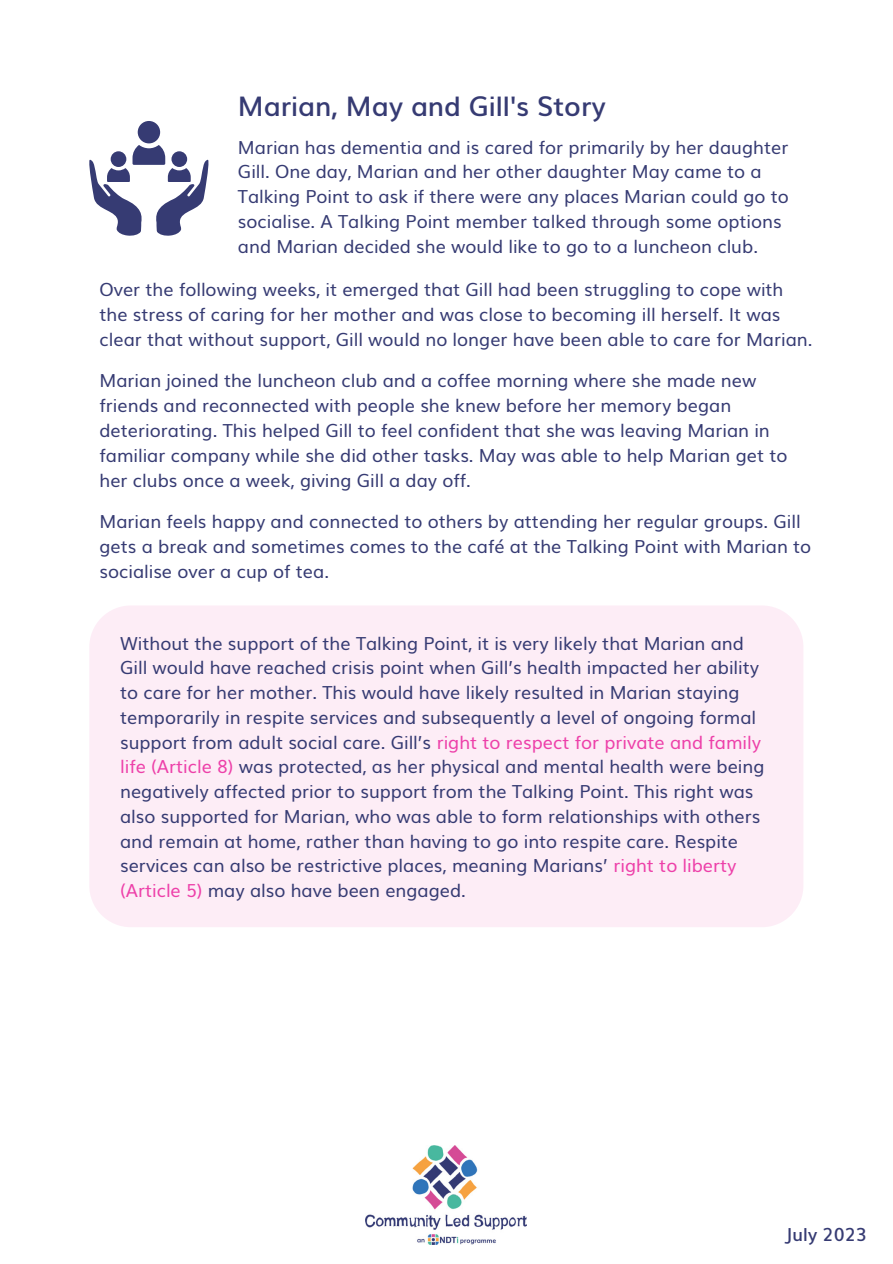
<style>
.page{position:relative;width:893px;height:1264px;background:#fff}
.page>*{position:absolute;margin:0;border:0;box-sizing:border-box;transform-origin:0 0}
.t1{font:600 27px "Muli";color:#363b73}
.t2{font:18px/24.8px "Muli";color:#363b73}
.t3{font:600 18px "Muli";color:#363b73}
.s1{color:#ed40a9}
</style>
<div class="page">
<img style="left:366px;top:1145px;width:160px;height:98px">
<div style="left:138px;top:121px;width:22px;height:22px;background:#363b73;border-radius:50%"></div>
<svg style="left:89px;top:145px;width:119px;height:91px"></svg>
<div style="left:89px;top:606px;width:714px;height:321px;background:#fdedf6"></div>
<p class="t1" style="left:238px;top:84px;width:369px">Marian, May and Gill's Story</p>
<p class="t2" style="left:238px;top:133px;width:552px">Marian has dementia and is cared for primarily by her daughter Gill. One day, Marian and her other daughter May came to a Talking Point to ask if there were any places Marian could go to socialise. A Talking Point member talked through some options and Marian decided she would like to go to a luncheon club.</p>
<p class="t2" style="left:99px;top:275px;width:714px">Over the following weeks, it emerged that Gill had been struggling to cope with the stress of caring for her mother and was close to becoming ill herself. It was clear that without support, Gill would no longer have been able to care for Marian.</p>
<p class="t2" style="left:99px;top:366px;width:689px">Marian joined the luncheon club and a coffee morning where she made new friends and reconnected with people she knew before her memory began deteriorating. This helped Gill to feel confident that she was leaving Marian in familiar company while she did other tasks. May was able to help Marian get to her clubs once a week, giving Gill a day off.</p>
<p class="t2" style="left:99px;top:507px;width:713px">Marian feels happy and connected to others by attending her regular groups. Gill gets a break and sometimes comes to the café at the Talking Point with Marian to socialise over a cup of tea.</p>
<p class="t2" style="left:120px;top:629px;width:646px">Without the support of the Talking Point, it is very likely that Marian and Gill would have reached crisis point when Gill’s health impacted her ability to care for her mother. This would have likely resulted in Marian staying temporarily in respite services and subsequently a level of ongoing formal support from adult social care. Gill’s <span class="s1">right to respect for private and family life (Article 8)</span> was protected, as her physical and mental health were being negatively affected prior to support from the Talking Point. This right was also supported for Marian, who was able to form relationships with others and remain at home, rather than having to go into respite care. Respite services can also be restrictive places, meaning Marians’ <span class="s1">right to liberty (Article 5)</span> may also have been engaged.</p>
<p class="t3" style="left:784px;top:1220px;width:84px">July 2023</p>
</div>
